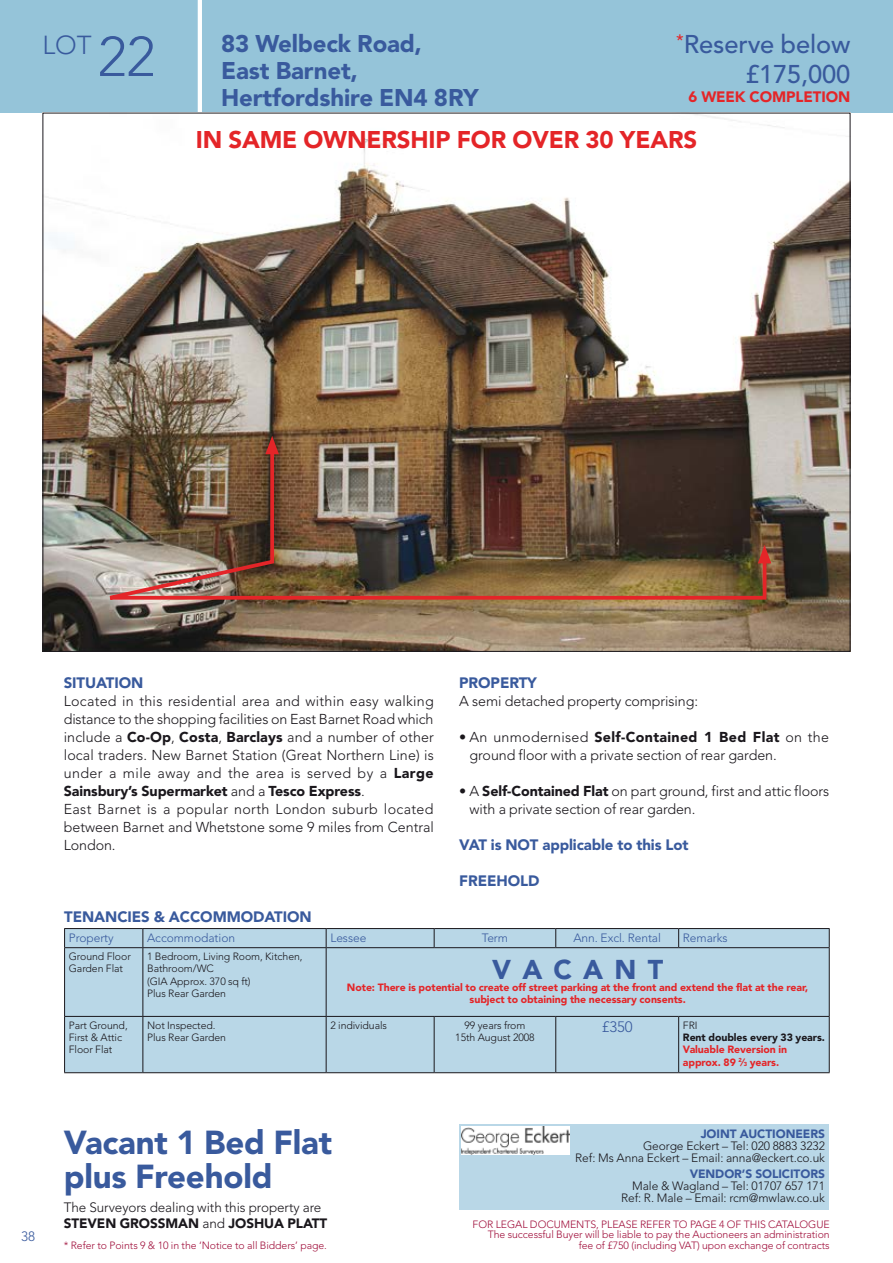
<style>
.page{position:relative;width:893px;height:1263px;background:#fff}
.page>*{position:absolute;margin:0;border:0;box-sizing:border-box;transform-origin:0 0}
.t1{font:900 33px/34.5px "Avenir LT Std";letter-spacing:-.005em;color:#395a9d}
.t2{font:900 27px "Avenir LT Std";color:#395a9d}
.t3{font:300 25.8px "Avenir LT Std";color:#395a9d}
.t4{font:500 25.5px/29.2px "Avenir LT Std";letter-spacing:-.005em;color:#395a9d;text-align:right}
.t5{font:900 24px/27px "Avenir LT Std";letter-spacing:-.005em;color:#395a9d}
.t6{font:900 24px "Avenir LT Std";letter-spacing:-.005em;color:#e42528}
.t7{font:900 15px "Avenir LT Std";letter-spacing:-.005em;color:#395a9d}
.t8{font:900 15px "Avenir LT Std";letter-spacing:-.005em;color:#e42528}
.t9{font:300 15px "Avenir LT Std";color:#395a9d}
.t10{font:300 14.25px/18px "Avenir LT Std";color:#1a171c}
.t11{font:300 13.5px/16.5px "Avenir LT Std";letter-spacing:-.005em;color:#1a171c}
.t12{font:300 13.5px "Avenir LT Std";color:#395a9d}
.t13{font:300 12px/12px "Avenir LT Std";letter-spacing:-.005em;color:#1a171c;text-align:right}
.t14{font:300 12px "Avenir LT Std";letter-spacing:-.005em;color:#395a9d}
.t15{font:900 12px "Avenir LT Std";letter-spacing:-.005em;color:#395a9d}
.t16{font:300 10.5px/10.5px "Avenir LT Std";letter-spacing:-.005em;color:#a00f3b;text-align:right}
.t17{font:300 10.5px/12.5px "Avenir LT Std";letter-spacing:-.005em;color:#1a171c}
.t18{font:900 10.5px/12.5px "Avenir LT Std";letter-spacing:-.005em;color:#e42528;text-align:center}
.t19{font:900 10.5px "Avenir LT Std";letter-spacing:-.005em;color:#1a171c}
.s1{font-size:55.5px}
.s2{font-weight:900}
.s3{font-size:5.7px}
</style>
<div class="page">
<div style="left:0;top:0;width:893px;height:113px;background:#95c4d9"></div>
<hr style="left:198px;top:0;width:4px;height:113px;background:#fff">
<img style="left:45px;top:115px;width:803px;height:535px">
<div style="left:65px;top:929px;width:764px;height:143px;background:#b9d7e7"></div>
<hr style="left:142px;top:948px;width:1px;height:68px;background:#1a171c">
<hr style="left:326px;top:948px;width:1px;height:68px;background:#1a171c">
<hr style="left:64px;top:1016px;width:79px;height:1px;background:#1a171c">
<hr style="left:143px;top:1016px;width:183px;height:1px;background:#1a171c">
<hr style="left:142px;top:1017px;width:1px;height:55px;background:#1a171c">
<hr style="left:326px;top:1016px;width:108px;height:1px;background:#1a171c">
<hr style="left:326px;top:1017px;width:1px;height:55px;background:#1a171c">
<hr style="left:434px;top:1016px;width:122px;height:1px;background:#1a171c">
<hr style="left:434px;top:1017px;width:1px;height:55px;background:#1a171c">
<hr style="left:556px;top:1016px;width:123px;height:1px;background:#1a171c">
<hr style="left:555px;top:1017px;width:1px;height:55px;background:#1a171c">
<hr style="left:679px;top:1016px;width:151px;height:1px;background:#1a171c">
<hr style="left:678px;top:1017px;width:1px;height:55px;background:#1a171c">
<hr style="left:64px;top:1072px;width:79px;height:1px;background:#1a171c">
<hr style="left:143px;top:1072px;width:183px;height:1px;background:#1a171c">
<hr style="left:326px;top:1072px;width:108px;height:1px;background:#1a171c">
<hr style="left:434px;top:1072px;width:122px;height:1px;background:#1a171c">
<hr style="left:556px;top:1072px;width:123px;height:1px;background:#1a171c">
<hr style="left:679px;top:1072px;width:151px;height:1px;background:#1a171c">
<svg style="left:142px;top:929px;width:1px;height:18px"></svg>
<hr style="left:64px;top:948px;width:1px;height:68px;background:#1a171c">
<hr style="left:829px;top:948px;width:1px;height:68px;background:#1a171c">
<hr style="left:64px;top:1017px;width:1px;height:55px;background:#1a171c">
<hr style="left:829px;top:1017px;width:1px;height:55px;background:#1a171c">
<svg style="left:555px;top:929px;width:1px;height:18px"></svg>
<svg style="left:678px;top:929px;width:1px;height:18px"></svg>
<svg style="left:326px;top:929px;width:1px;height:18px"></svg>
<svg style="left:434px;top:929px;width:1px;height:18px"></svg>
<hr style="left:64px;top:928px;width:79px;height:1px;background:#1a171c">
<svg style="left:64px;top:929px;width:1px;height:18px"></svg>
<hr style="left:143px;top:928px;width:183px;height:1px;background:#1a171c">
<hr style="left:326px;top:928px;width:108px;height:1px;background:#1a171c">
<hr style="left:434px;top:928px;width:122px;height:1px;background:#1a171c">
<hr style="left:556px;top:928px;width:123px;height:1px;background:#1a171c">
<hr style="left:679px;top:928px;width:151px;height:1px;background:#1a171c">
<svg style="left:829px;top:929px;width:1px;height:18px"></svg>
<hr style="left:64px;top:947px;width:79px;height:1px;background:#1a171c">
<hr style="left:143px;top:947px;width:183px;height:1px;background:#1a171c">
<hr style="left:326px;top:947px;width:108px;height:1px;background:#1a171c">
<hr style="left:434px;top:947px;width:122px;height:1px;background:#1a171c">
<hr style="left:556px;top:947px;width:123px;height:1px;background:#1a171c">
<hr style="left:679px;top:947px;width:151px;height:1px;background:#1a171c">
<div style="left:459px;top:1125px;width:370px;height:85px;background:#b9d7e7"></div>
<img style="left:461px;top:1127px;width:108px;height:27px">
<img style="left:76px;top:443px;width:692px;height:158px">
<svg style="left:265px;top:436px;width:14px;height:18px"></svg>
<svg style="left:758px;top:545px;width:13px;height:18px"></svg>
<h3 class="t3" style="left:43px;top:30px;width:114px">LOT <span class="s1">22</span></h3>
<h3 class="t5" style="left:221px;top:30px;width:259px">83 Welbeck Road,<br>East Barnet,<br>Hertfordshire EN4 8RY</h3>
<h3 class="t4" style="left:676px;top:30px;width:176px"><sup>*</sup>Reserve below £175,000</h3>
<p class="t8" style="left:689px;top:88px;width:163px">6 WEEK COMPLETION</p>
<h3 class="t6" style="left:196px;top:125px;width:503px">IN SAME OWNERSHIP FOR OVER 30 YEARS</h3>
<p class="t12" style="left:21px;top:1229px;width:15px">38</p>
<p class="t7" style="left:64px;top:673px;width:81px">SITUATION</p>
<p class="t10" style="left:64px;top:692px;width:372px">Located in this residential area and within easy walking distance to the shopping facilities on East Barnet Road which include a <span class="s2">Co-Op</span>, <span class="s2">Costa</span>, <span class="s2">Barclays</span> and a number of other local traders. New Barnet Station (Great Northern Line) is under a mile away and the area is served by a <span class="s2">Large Sainsbury’s Supermarket</span> and a <span class="s2">Tesco Express</span>.<br>East Barnet is a popular north London suburb located between Barnet and Whetstone some 9 miles from Central London.</p>
<p class="t7" style="left:459px;top:673px;width:79px">PROPERTY</p>
<p class="t10" style="left:459px;top:692px;width:240px">A semi detached property comprising:</p>
<p class="t10" style="left:470px;top:728px;width:361px;text-indent:-10px">• An unmodernised <span class="s2">Self-Contained 1 Bed Flat</span> on the ground floor with a private section of rear garden.</p>
<p class="t10" style="left:470px;top:782px;width:361px;text-indent:-10px">• A <span class="s2">Self-Contained Flat</span> on part ground, first and attic floors with a private section of rear garden.</p>
<p class="t7" style="left:459px;top:835px;width:231px">VAT is NOT applicable to this Lot</p>
<p class="t7" style="left:459px;top:871px;width:82px">FREEHOLD</p>
<p class="t7" style="left:64px;top:907px;width:249px">TENANCIES &amp; ACCOMMODATION</p>
<p class="t14" style="left:69px;top:930px;width:46px">Property</p>
<p class="t14" style="left:147px;top:930px;width:89px">Accommodation</p>
<p class="t14" style="left:330px;top:930px;width:37px">Lessee</p>
<p class="t14" style="left:482px;top:930px;width:28px">Term</p>
<p class="t14" style="left:573px;top:930px;width:89px">Ann. Excl. Rental</p>
<p class="t14" style="left:683px;top:930px;width:46px">Remarks</p>
<p class="t17" style="left:69px;top:950px;width:64px">Ground Floor<br>Garden Flat</p>
<p class="t17" style="left:147px;top:950px;width:157px">1 Bedroom, Living Room, Kitchen,<br>Bathroom/WC<br>(GIA Approx. 370 sq ft)<br>Plus Rear Garden</p>
<h2 class="t2" style="left:492px;top:953px;width:172px">V A C A N T</h2>
<p class="t18" style="left:347px;top:981px;width:463px">Note: There is potential to create off street parking at the front and extend the flat at the rear, subject to obtaining the necessary consents.</p>
<p class="t17" style="left:69px;top:1019px;width:60px">Part Ground,<br>First &amp; Attic<br>Floor Flat</p>
<p class="t17" style="left:147px;top:1019px;width:81px">Not Inspected.<br>Plus Rear Garden</p>
<p class="t17" style="left:330px;top:1019px;width:58px">2 individuals</p>
<p class="t17" style="left:455px;top:1019px;width:81px;text-align:center">99 years from<br>15th August 2008</p>
<p class="t9" style="left:602px;top:1018px;width:32px">£350</p>
<p class="t17" style="left:683px;top:1019px;width:16px">FRI</p>
<p class="t19" style="left:683px;top:1031px;width:144px">Rent doubles every 33 years.</p>
<p class="t18" style="left:683px;top:1043px;width:106px;text-align:left">Valuable Reversion in approx. 89 <sup>2</sup>⁄<span class="s3">3</span> years.</p>
<h1 class="t1" style="left:64px;top:1125px;width:270px">Vacant 1 Bed Flat plus Freehold</h1>
<p class="t11" style="left:64px;top:1199px;width:265px">The Surveyors dealing with this property are<br><span class="s2">STEVEN GROSSMAN</span> and <span class="s2">JOSHUA PLATT</span></p>
<p class="t16" style="left:64px;top:1240px;width:265px">* Refer to Points 9 &amp; 10 in the ‘Notice to all Bidders’ page.</p>
<p class="t15" style="left:701px;top:1127px;width:126px">JOINT AUCTIONEERS</p>
<p class="t13" style="left:575px;top:1140px;width:251px">George Eckert – Tel: 020 8883 3232<br>Ref: Ms Anna Eckert – Email: anna@eckert.co.uk</p>
<p class="t15" style="left:690px;top:1167px;width:137px">VENDOR’S SOLICITORS</p>
<p class="t13" style="left:621px;top:1180px;width:205px">Male &amp; Wagland – Tel: 01707 657 171<br>Ref: R. Male – Email: rcm@mwlaw.co.uk</p>
<p class="t16" style="left:473px;top:1219px;width:359px">FOR LEGAL DOCUMENTS, PLEASE REFER TO PAGE 4 OF THIS CATALOGUE<br>The successful Buyer will be liable to pay the Auctioneers an administration fee of £750 (including VAT) upon exchange of contracts</p>
</div>
